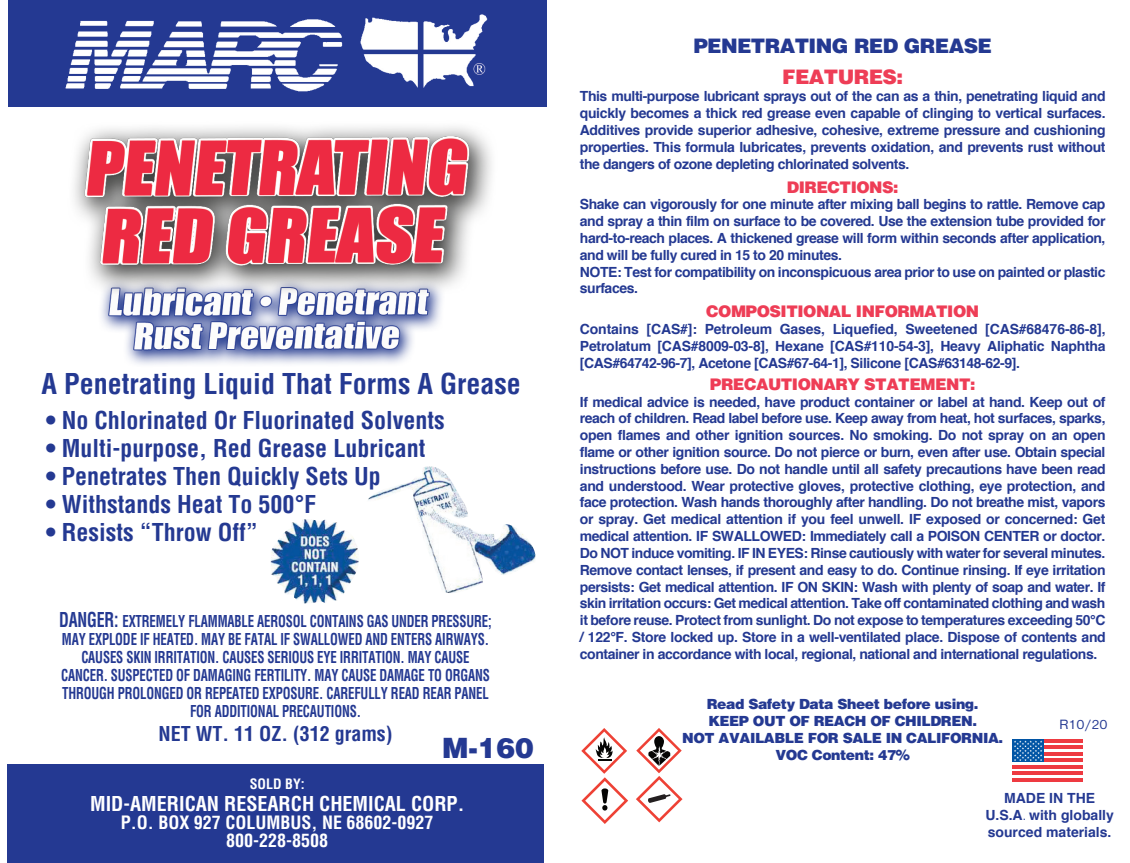
<style>
.page{position:relative;width:1130px;height:863px;background:#fff}
.page>*{position:absolute;margin:0;border:0;box-sizing:border-box;transform-origin:0 0}
.t1{font:700 condensed 28px "Helvetica";color:#243992}
.t2{font:900 28px "Helvetica";color:#243992}
.t3{font:700 condensed 24px "Helvetica";color:#243992}
.t4{font:700 condensed 20px "Helvetica";color:#fff}
.t5{font:700 condensed 20px "Helvetica";color:#243992}
.t6{font:900 20px "Helvetica";letter-spacing:-.03em;color:#243992}
.t7{font:900 20px "Helvetica";letter-spacing:-.03em;color:#ee3d56}
.t8{font:700 condensed 18px "Helvetica";color:#fff}
.t9{font:700 condensed 16px/18px "Helvetica";letter-spacing:-.01em;color:#243992;text-align:center;scale:.8 1}
.t10{font:900 16px "Helvetica";letter-spacing:-.03em;color:#ee3d56}
.t11{font:700 14px/16.8px "Helvetica";letter-spacing:-.03em;color:#243992;text-align:justify}
.t12{font:900 14px/16.8px "Helvetica";letter-spacing:-.03em;color:#243992;text-align:center}
.t13{font:700 14px "Helvetica";color:#243992}
.t14{font:700 condensed 14px "Helvetica";color:#fff}
.t15{font:14px "Helvetica Rmn";color:#243992}
.s1{font-size:20px}
.s2{font-family:"Arial Narrow";font-weight:400}
</style>
<div class="page">
<img style="left:74px;top:127px;width:418px;height:238px">
<div style="left:8px;top:0;width:538px;height:107px;background:#243992"></div>
<img style="left:65px;top:14px;width:423px;height:78px">
<div style="left:8px;top:764px;width:536px;height:99px;background:#243992"></div>
<img style="left:271px;top:466px;width:265px;height:137px">
<svg style="left:1012px;top:742px;width:70px;height:30px"></svg>
<hr style="left:1044px;top:739px;width:38px;height:3px;background:#ee3a41">
<hr style="left:1044px;top:746px;width:38px;height:3px;background:#ee3a41">
<hr style="left:1044px;top:752px;width:38px;height:3px;background:#ee3a41">
<hr style="left:1044px;top:759px;width:38px;height:3px;background:#ee3a41">
<hr style="left:1012px;top:765px;width:70px;height:3px;background:#ee3a41">
<hr style="left:1012px;top:772px;width:70px;height:3px;background:#ee3a41">
<hr style="left:1012px;top:778px;width:70px;height:3px;background:#ee3a41">
<div style="left:1012px;top:739px;width:32px;height:23px;background:#0155a5"></div>
<svg style="left:1014px;top:740px;width:28px;height:21px"></svg>
<svg style="left:581px;top:728px;width:102px;height:96px"></svg>
<p class="t1" style="left:42px;top:366px;width:481px">A Penetrating Liquid That Forms A Grease</p>
<p class="t3" style="left:46px;top:405px;width:400px">• No Chlorinated Or Fluorinated Solvents</p>
<p class="t3" style="left:46px;top:433px;width:381px">• Multi-purpose, Red Grease Lubricant</p>
<p class="t3" style="left:46px;top:461px;width:336px">• Penetrates Then Quickly Sets Up</p>
<p class="t3" style="left:46px;top:489px;width:272px">• Withstands Heat To 500°F</p>
<p class="t3" style="left:46px;top:517px;width:214px">• Resists “Throw Off”</p>
<p class="t9" style="left:59px;top:612px;width:542px"><span class="s1">DANGER:</span> EXTREMELY FLAMMABLE AEROSOL CONTAINS GAS UNDER PRESSURE; MAY EXPLODE IF HEATED. MAY BE FATAL IF SWALLOWED AND ENTERS AIRWAYS.<br>CAUSES SKIN IRRITATION. CAUSES SERIOUS EYE IRRITATION. MAY CAUSE CANCER. SUSPECTED OF DAMAGING FERTILITY. MAY CAUSE DAMAGE TO ORGANS THROUGH PROLONGED OR REPEATED EXPOSURE. CAREFULLY READ REAR PANEL FOR ADDITIONAL PRECAUTIONS.</p>
<p class="t5" style="left:158px;top:721px;width:235px">NET WT. 11 OZ. (312 grams)</p>
<p class="t2" style="left:442px;top:729px;width:93px">M-160</p>
<p class="t14" style="left:250px;top:775px;width:56px">SOLD BY:</p>
<p class="t4" style="left:90px;top:791px;width:375px">MID-AMERICAN RESEARCH CHEMICAL CORP.</p>
<p class="t8" style="left:121px;top:811px;width:314px">P.O. BOX 927 COLUMBUS, NE 68602-0927</p>
<p class="t8" style="left:226px;top:829px;width:103px">800-228-8508</p>
<p class="t6" style="left:693px;top:33px;width:300px">PENETRATING RED GREASE</p>
<p class="t7" style="left:782px;top:64px;width:122px">FEATURES:</p>
<p class="t11" style="left:580px;top:88px;width:527px">This multi-purpose lubricant sprays out of the can as a thin, penetrating liquid and quickly becomes a thick red grease even capable of clinging to vertical surfaces.<br>Additives provide superior adhesive, cohesive, extreme pressure and cushioning properties. This formula lubricates, prevents oxidation, and prevents rust without the dangers of ozone depleting chlorinated solvents.</p>
<p class="t10" style="left:786px;top:176px;width:113px">DIRECTIONS:</p>
<p class="t11" style="left:580px;top:196px;width:527px">Shake can vigorously for one minute after mixing ball begins to rattle. Remove cap and spray a thin film on surface to be covered. Use the extension tube provided for hard-to-reach places. A thickened grease will form within seconds after application, and will be fully cured in 15 to 20 minutes.</p>
<p class="t11" style="left:580px;top:263px;width:527px">NOTE: Test for compatibility on inconspicuous area prior to use on painted or plastic surfaces.</p>
<p class="t10" style="left:706px;top:301px;width:274px">COMPOSITIONAL INFORMATION</p>
<p class="t11" style="left:580px;top:321px;width:527px">Contains [CAS#]: Petroleum Gases, Liquefied, Sweetened [CAS#68476-86-8], Petrolatum [CAS#8009-03-8], Hexane [CAS#110-54-3], Heavy Aliphatic Naphtha [CAS#64742-96-7], Acetone [CAS#67-64-1], Silicone [CAS#63148-62-9].</p>
<p class="t10" style="left:710px;top:373px;width:267px">PRECAUTIONARY STATEMENT:</p>
<p class="t11" style="left:580px;top:393px;width:527px">If medical advice is needed, have product container or label at hand. Keep out of reach of children. Read label before use. Keep away from heat, hot surfaces, sparks, open flames and other ignition sources. No smoking. Do not spray on an open flame or other ignition source. Do not pierce or burn, even after use. Obtain special instructions before use. Do not handle until all safety precautions have been read and understood. Wear protective gloves, protective clothing, eye protection, and face protection. Wash hands thoroughly after handling. Do not breathe mist, vapors or spray. Get medical attention if you feel unwell. IF exposed or concerned: Get medical attention. IF SWALLOWED: Immediately call a POISON CENTER or doctor.<br>Do NOT induce vomiting. IF IN EYES: Rinse cautiously with water for several minutes.<br>Remove contact lenses, if present and easy to do. Continue rinsing. If eye irritation persists: Get medical attention. IF ON SKIN: Wash with plenty of soap and water. If skin irritation occurs: Get medical attention. Take off contaminated clothing and wash it before reuse. Protect from sunlight. Do not expose to temperatures exceeding 50°C / 122°F. Store locked up. Store in a well-ventilated place. Dispose of contents and container in accordance with local, regional, national and international regulations.</p>
<p class="t12" style="left:706px;top:695px;width:273px">Read Safety Data Sheet before using.</p>
<p class="t12" style="left:708px;top:712px;width:270px">KEEP OUT OF REACH OF CHILDREN.</p>
<p class="t12" style="left:682px;top:729px;width:322px">NOT AVAILABLE FOR SALE IN CALIFORNIA.<br>VOC Content: 47%</p>
<p class="t15" style="left:1059px;top:714px;width:49px">R10/20</p>
<p class="t13" style="left:1004px;top:786px;width:92px">MADE IN THE</p>
<p class="t13" style="left:985px;top:803px;width:130px">U.S.A<span class="s2">.</span> with globally</p>
<p class="t13" style="left:987px;top:820px;width:125px">sourced materials.</p>
</div>
